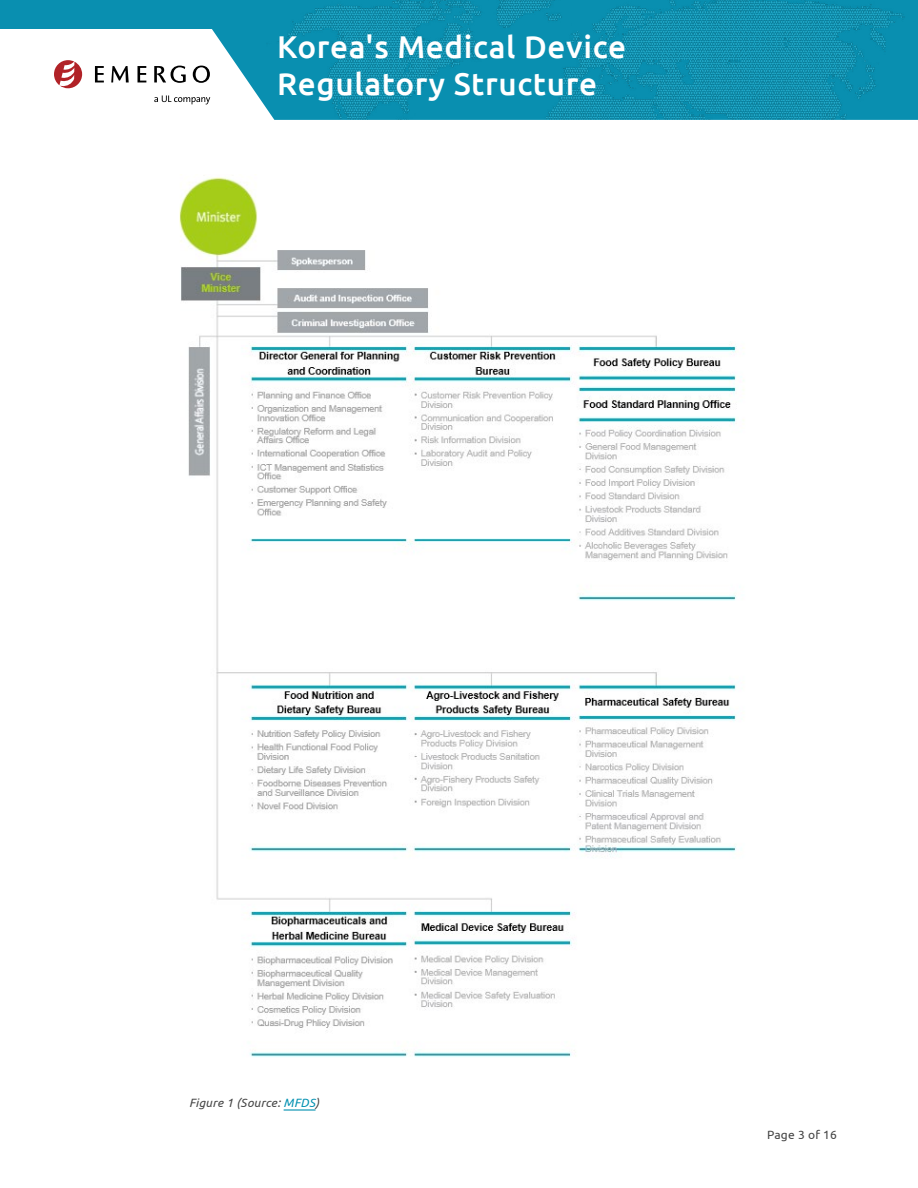
<style>
.page{position:relative;width:918px;height:1188px;background:#fff}
.page>*{position:absolute;margin:0;border:0;box-sizing:border-box;transform-origin:0 0}
.t1{font:500 31.5px/36.3px "Ubuntu";letter-spacing:.02em;color:#fff}
.t2{font:italic 12px "Ubuntu";letter-spacing:.02em;color:#454545}
.t3{font:12px "Ubuntu";letter-spacing:.02em;color:#454545}
.s1{color:#0290b1}
</style>
<div class="page">
<div style="left:0;top:0;width:876px;height:28px;background:#098fb0"></div>
<svg style="left:190px;top:28px;width:68px;height:77px"></svg>
<img style="left:258px;top:0;width:660px;height:120px">
<svg style="left:54px;top:60px;width:28px;height:28px"></svg>
<svg style="left:95px;top:66px;width:9px;height:16px"></svg>
<svg style="left:111px;top:66px;width:18px;height:16px"></svg>
<svg style="left:138px;top:66px;width:8px;height:16px"></svg>
<svg style="left:154px;top:66px;width:32px;height:17px"></svg>
<svg style="left:193px;top:66px;width:17px;height:17px"></svg>
<svg style="left:154px;top:95px;width:56px;height:9px"></svg>
<hr style="left:284px;top:1109px;width:32px;height:2px;background:#0290b1">
<img style="left:179px;top:177px;width:565px;height:880px">
<p class="t1" style="left:277px;top:28px;width:351px">Korea's Medical Device<br>Regulatory Structure</p>
<p class="t2" style="left:189px;top:1095px;width:132px">Figure 1 (Source: <span class="s1">MFDS</span>)</p>
<p class="t3" style="left:767px;top:1127px;width:71px">Page 3 of 16</p>
</div>
